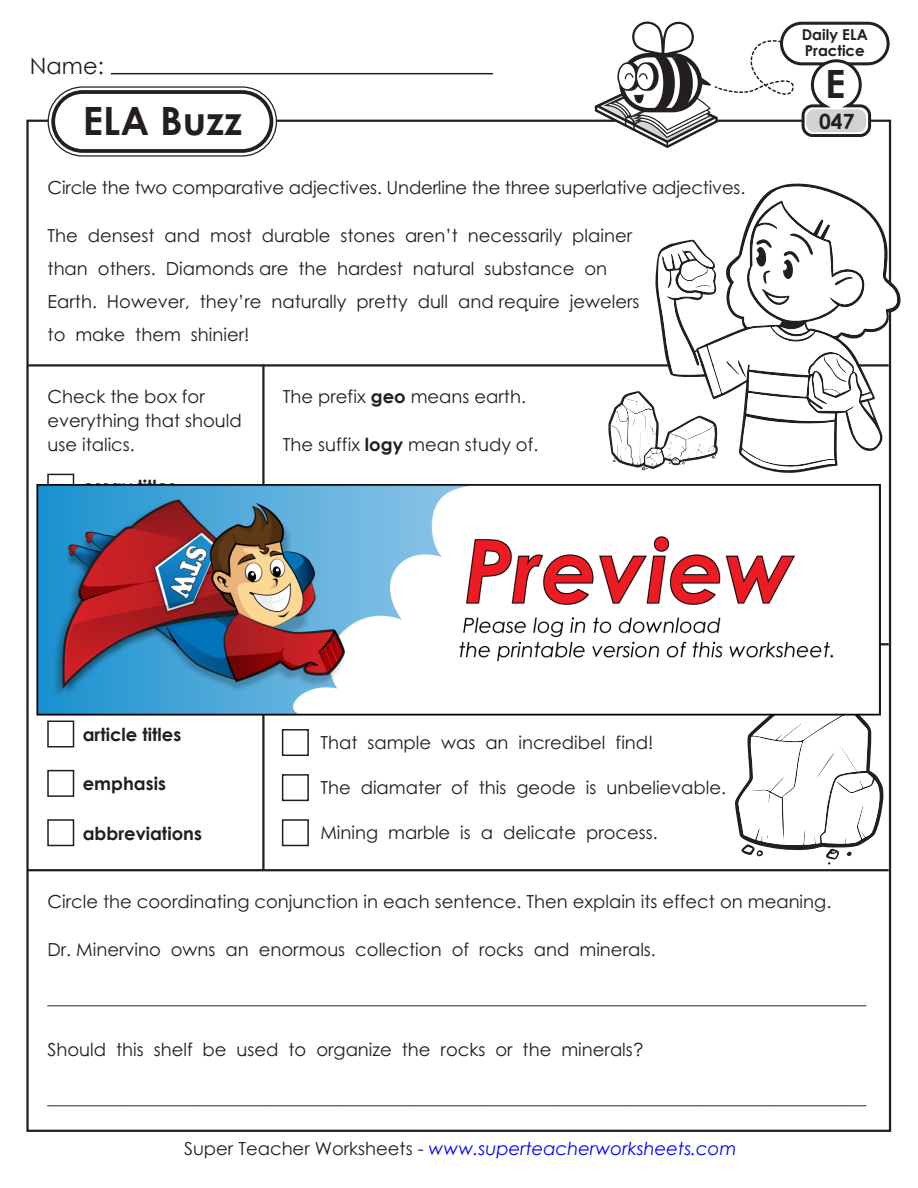
<style>
.page{position:relative;width:918px;height:1188px;background:#fff}
.page>*{position:absolute;margin:0;border:0;box-sizing:border-box;transform-origin:0 0}
.t1{font:700 39px "Century Gothic 2";color:#231f20}
.t2{font:22.5px "Century Gothic 2";color:#231f20}
.t3{font:700 21px "Century Gothic 2";color:#231f20}
.t4{font:18px/33px "Century STW4";color:#231f20}
.t5{font:italic 18px "Century Gothic 2";color:#00f}
.t6{font:700 18px "Century STW4";color:#231f20}
.t7{font:700 15px/15.8px "Century Gothic 2";color:#231f20}
.s1{font-weight:700}
.s2{font-style:normal;color:#231f20}
</style>
<div class="page">
<hr style="left:28px;top:364px;width:861px;height:3px;background:#231f20">
<hr style="left:262px;top:364px;width:3px;height:506px;background:#231f20">
<hr style="left:28px;top:869px;width:861px;height:2px;background:#231f20">
<hr style="left:111px;top:73px;width:382px;height:1px;background:#231f20">
<div style="left:780px;top:22px;width:110px;height:43px;border:3px solid #231f20;border-radius:20px"></div>
<svg style="left:595px;top:22px;width:278px;height:126px"></svg>
<div style="left:48px;top:87px;width:228px;height:69px;border:8px solid #fff;border-radius:31px"></div>
<div style="left:51px;top:90px;width:222px;height:63px;background:#fff;border-radius:31px"></div>
<div style="left:48px;top:86px;width:229px;height:71px;border:1px solid #231f20;border-radius:34px"></div>
<div style="left:51px;top:90px;width:222px;height:63px;border:4px solid #231f20;border-radius:29px"></div>
<hr style="left:262px;top:643px;width:627px;height:2px;background:#231f20">
<div style="left:47px;top:721px;width:27px;height:27px;border:2px solid #231f20"></div>
<div style="left:47px;top:474px;width:27px;height:27px;border:2px solid #231f20"></div>
<div style="left:47px;top:770px;width:27px;height:27px;border:2px solid #231f20"></div>
<div style="left:47px;top:819px;width:27px;height:27px;border:2px solid #231f20"></div>
<div style="left:282px;top:774px;width:27px;height:27px;border:2px solid #231f20"></div>
<div style="left:282px;top:819px;width:27px;height:27px;border:2px solid #231f20"></div>
<div style="left:282px;top:729px;width:27px;height:27px;border:2px solid #231f20"></div>
<svg style="left:735px;top:696px;width:149px;height:169px"></svg>
<svg style="left:608px;top:186px;width:289px;height:304px"></svg>
<div style="left:781px;top:263px;width:6px;height:7px;background:#fff;border-radius:50%"></div>
<div style="left:753px;top:251px;width:6px;height:7px;background:#fff;border-radius:50%"></div>
<img style="left:28px;top:484px;width:852px;height:232px">
<p class="t2" style="left:30px;top:50px;width:75px">Name:</p>
<p class="t7" style="left:802px;top:26px;width:67px">Daily ELA<br>Practice</p>
<p class="t1" style="left:825px;top:54px;width:22px">E</p>
<p class="t1" style="left:84px;top:92px;width:190px">Math Buzz</p>
<p class="t3" style="left:819px;top:105px;width:37px">047</p>
<p class="t1" style="left:83px;top:92px;width:161px">ELA Buzz</p>
<p class="t4" style="left:48px;top:171px;width:699px">Circle the two comparative adjectives. Underline the three superlative adjectives.</p>
<p class="t4" style="left:48px;top:219px;width:593px">The densest and most durable stones aren’t necessarily plainer than others. Diamonds are the hardest natural substance on Earth. However, they’re naturally pretty dull and require jewelers to make them shinier!</p>
<p class="t4" style="left:48px;top:384px;width:196px;line-height:24px">Check the box for everything that should use italics.</p>
<p class="t6" style="left:83px;top:473px;width:95px">essay titles</p>
<p class="t4" style="left:283px;top:380px;width:245px">The prefix <span class="s1">geo</span> means earth.</p>
<p class="t4" style="left:283px;top:428px;width:257px">The suffix <span class="s1">logy</span> mean study of.</p>
<p class="t6" style="left:83px;top:721px;width:100px">article titles</p>
<p class="t6" style="left:83px;top:770px;width:85px">emphasis</p>
<p class="t6" style="left:83px;top:820px;width:121px">abbreviations</p>
<p class="t4" style="left:320px;top:725px;width:335px">That sample was an incredibel find!</p>
<p class="t4" style="left:320px;top:770px;width:407px">The diamater of this geode is unbelievable.</p>
<p class="t4" style="left:320px;top:815px;width:339px">Mining marble is a delicate process.</p>
<p class="t4" style="left:48px;top:884px;width:785px">Circle the coordinating conjunction in each sentence. Then explain its effect on meaning.</p>
<p class="t4" style="left:48px;top:932px;width:610px">Dr. Minervino owns an enormous collection of rocks and minerals.</p>
<p class="t4" style="left:48px;top:980px;width:820px">___________________________________________________________________________________________</p>
<p class="t4" style="left:48px;top:1033px;width:597px">Should this shelf be used to organize the rocks or the minerals?</p>
<p class="t4" style="left:48px;top:1081px;width:820px">___________________________________________________________________________________________</p>
<p class="t5" style="left:184px;top:1136px;width:554px"><span class="s2">Super Teacher Worksheets -</span> www.superteacherworksheets.com</p>
</div>
